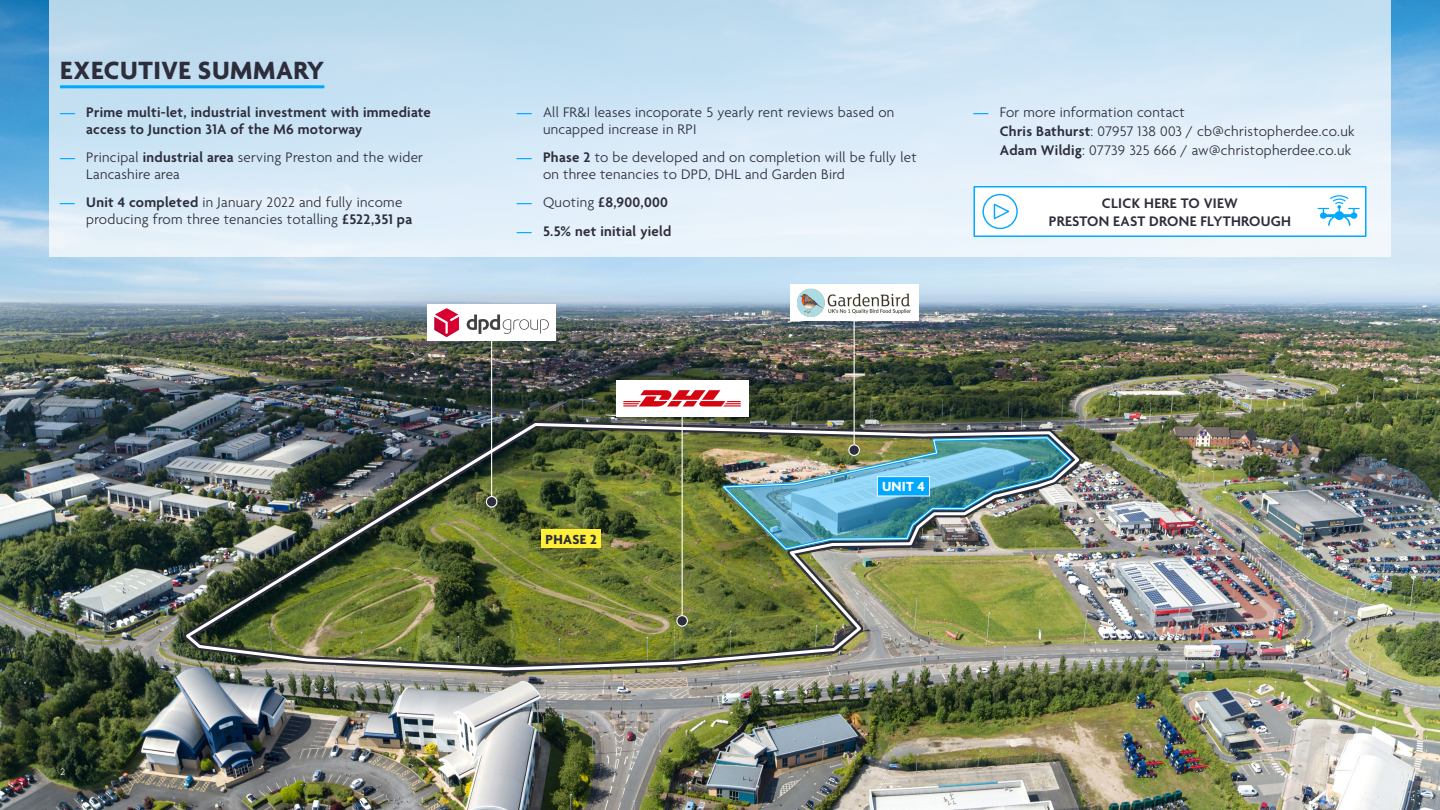
<style>
.page{position:relative;width:1440px;height:810px;background:#fff}
.page>*{position:absolute;margin:0;border:0;box-sizing:border-box;transform-origin:0 0}
.t1{font:700 27px "Agenda";letter-spacing:.02em;color:#2d2d3c}
.t2{font:300 15px/16.5px "Agenda";letter-spacing:.02em;color:#2d2d3c}
.t3{font:600 15px/16.5px "Agenda";letter-spacing:.02em;color:#2d2d3c}
.t4{font:700 14.25px "Agenda";letter-spacing:.02em;color:#2d2d3c}
.t5{font:700 14.25px "Agenda";color:#fff}
.t6{font:9px "Quicksand";color:#fff}
.s1{color:#00a8ff}
.s2{font-weight:600;color:#00a8ff}
.s3{font-weight:600}
.s4{font-weight:300}
</style>
<div class="page">
<img style="left:0;top:0;width:1440px;height:810px">
<svg style="left:49px;top:0;width:1342px;height:256px;background:#d3e7f5"></svg>
<img style="left:175px;top:417px;width:913px;height:260px">
<img style="left:182px;top:421px;width:900px;height:251px">
<hr style="left:60px;top:85px;width:264px;height:3px;background:#00a8ff">
<div style="left:974px;top:186px;width:392px;height:51px;background:#fff;border:2px solid #00a8ff"></div>
<svg style="left:1318px;top:195px;width:42px;height:31px"></svg>
<svg style="left:982px;top:194px;width:36px;height:35px"></svg>
<hr style="left:682px;top:399px;width:1px;height:216px;background:#fff">
<svg style="left:677px;top:616px;width:10px;height:10px"></svg>
<div style="left:676px;top:615px;width:12px;height:12px;border:1px solid #fff;border-radius:50%"></div>
<div style="left:616px;top:381px;width:132px;height:36px;background:#fff"></div>
<svg style="left:623px;top:390px;width:118px;height:17px"></svg>
<hr style="left:491px;top:331px;width:1px;height:165px;background:#fff">
<div style="left:486px;top:497px;width:11px;height:10px;background:#2d2d3c;border-radius:50%"></div>
<div style="left:486px;top:496px;width:11px;height:12px;border:1px solid #fff;border-radius:50%"></div>
<div style="left:428px;top:304px;width:128px;height:37px;background:#fff"></div>
<svg style="left:467px;top:315px;width:82px;height:19px"></svg>
<svg style="left:434px;top:308px;width:25px;height:29px"></svg>
<hr style="left:854px;top:311px;width:1px;height:133px;background:#fff">
<div style="left:790px;top:285px;width:128px;height:36px;background:#fff"></div>
<img style="left:797px;top:288px;width:114px;height:29px">
<img style="left:720px;top:435px;width:355px;height:117px">
<div style="left:877px;top:477px;width:53px;height:19px;background:#00a8ff"></div>
<div style="left:877px;top:476px;width:53px;height:20px;border:1px solid #fff"></div>
<div style="left:541px;top:529px;width:60px;height:19px;background:#ffef37"></div>
<h1 class="t1" style="left:60px;top:56px;width:266px">EXECUTIVE SUMMARY</h1>
<p class="t3" style="left:86px;top:105px;width:346px;text-indent:-26px"><span class="s1">—</span> Prime multi-let, industrial investment with immediate access to Junction 31A of the M6 motorway</p>
<p class="t2" style="left:86px;top:150px;width:338px;text-indent:-26px"><span class="s2">—</span> Principal <span class="s3">industrial area</span> serving Preston and the wider<br>Lancashire area</p>
<p class="t2" style="left:86px;top:195px;width:327px;text-indent:-26px"><span class="s2">—</span> <span class="s3">Unit 4 completed</span> in January 2022 and fully income producing from three tenancies totalling <span class="s3">£522,351 pa</span></p>
<p class="t2" style="left:543px;top:105px;width:353px;text-indent:-26px"><span class="s2">—</span> All FR&amp;I leases incoporate 5 yearly rent reviews based on uncapped increase in RPI</p>
<p class="t2" style="left:543px;top:150px;width:375px;text-indent:-26px"><span class="s2">—</span> <span class="s3">Phase 2</span> to be developed and on completion will be fully let on three tenancies to DPD, DHL and Garden Bird</p>
<p class="t3" style="left:517px;top:195px;width:153px"><span class="s1">—</span> <span class="s4">Quoting</span> £8,900,000</p>
<p class="t3" style="left:517px;top:224px;width:156px"><span class="s1">—</span> 5.5% net initial yield</p>
<p class="t2" style="left:1000px;top:104px;width:356px;line-height:18.8px;text-indent:-26px"><span class="s2">—</span> For more information contact<br><span class="s3">Chris Bathurst</span>: 07957 138 003 / cb@christopherdee.co.uk<br><span class="s3">Adam Wildig</span>: 07739 325 666 / aw@christopherdee.co.uk</p>
<p class="t3" style="left:1049px;top:195px;width:244px;line-height:18px;text-align:center">CLICK HERE TO VIEW<br>PRESTON EAST DRONE FLYTHROUGH</p>
<p class="t6" style="left:60px;top:765px;width:7px">2</p>
<p class="t4" style="left:546px;top:531px;width:53px">PHASE 2</p>
<p class="t5" style="left:882px;top:479px;width:44px">UNIT 4</p>
</div>
